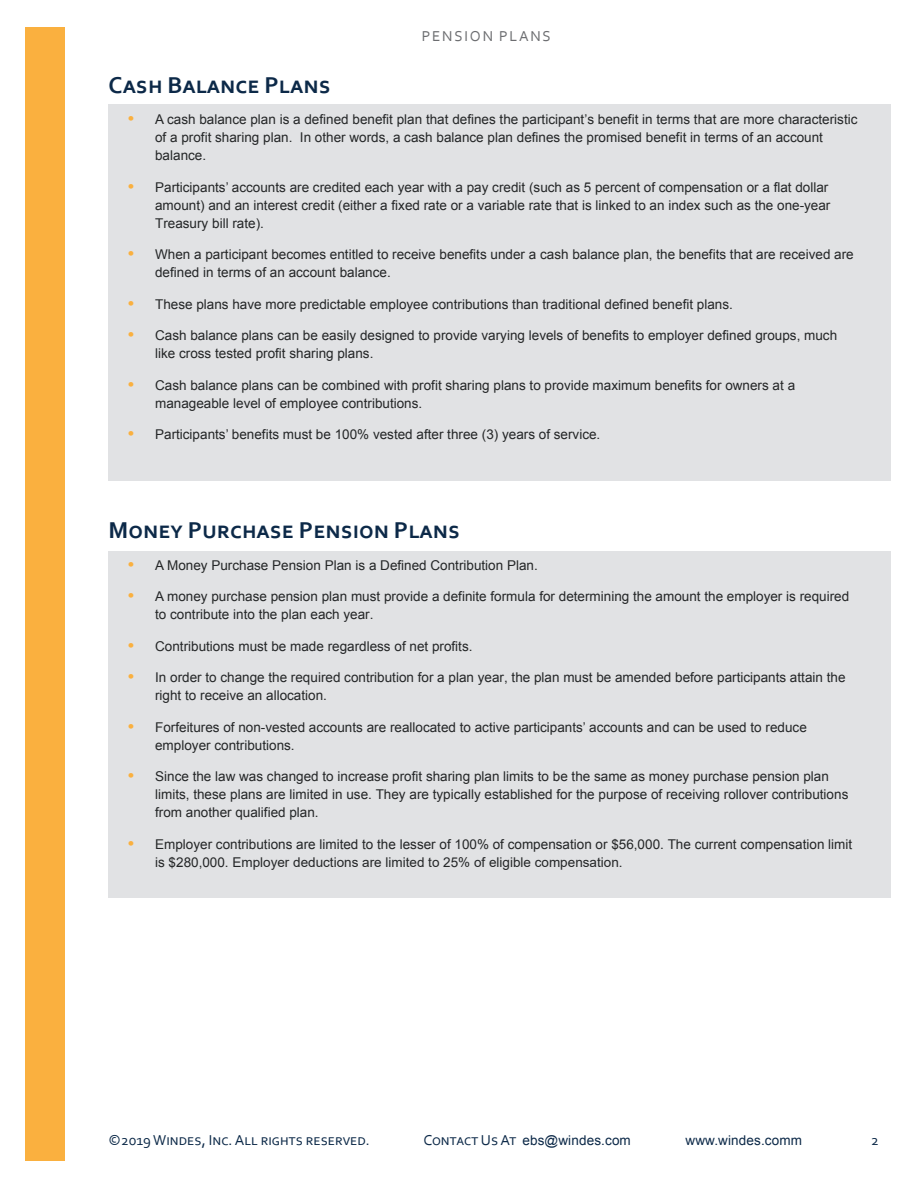
<style>
.page{position:relative;width:918px;height:1188px;background:#fff}
.page>*{position:absolute;margin:0;border:0;box-sizing:border-box;transform-origin:0 0}
.t1{font:700 24px "Corbel";color:#0c2948}
.t2{font:15px "Corbel";color:#0c2948}
.t3{font:15px "Corbel";letter-spacing:.12em;color:#6c6d70}
.t4{font:13.5px/18px "Arial";color:#242627}
.t5{font:13.5px "Arial";letter-spacing:.01em;color:#0c2948}
.s1{font-weight:700;font-size:16.5px;color:#fab03f}
.s2{font-family:"Corbel";font-size:15px}
</style>
<div class="page">
<div style="left:109px;top:105px;width:782px;height:376px;background:#e1e2e4"></div>
<div style="left:109px;top:551px;width:782px;height:347px;background:#e1e2e4"></div>
<div style="left:26px;top:27px;width:39px;height:1134px;background:#fab03f"></div>
<p class="t3" style="left:422px;top:27px;width:131px">Pension Plans</p>
<h1 class="t1" style="left:109px;top:70px;width:224px">Cash Balance Plans</h1>
<p class="t4" style="left:155px;top:111px;width:704px;text-indent:-27px"><span class="s1">•</span> A cash balance plan is a defined benefit plan that defines the participant’s benefit in terms that are more characteristic of a profit sharing plan. In other words, a cash balance plan defines the promised benefit in terms of an account balance.</p>
<p class="t4" style="left:155px;top:178px;width:677px;text-indent:-27px"><span class="s1">•</span> Participants’ accounts are credited each year with a pay credit (such as 5 percent of compensation or a flat dollar amount) and an interest credit (either a fixed rate or a variable rate that is linked to an index such as the one-year<br>Treasury bill rate).</p>
<p class="t4" style="left:155px;top:246px;width:700px;text-indent:-27px"><span class="s1">•</span> When a participant becomes entitled to receive benefits under a cash balance plan, the benefits that are received are defined in terms of an account balance.</p>
<p class="t4" style="left:128px;top:295px;width:606px"><span class="s1">•</span> These plans have more predictable employee contributions than traditional defined benefit plans.</p>
<p class="t4" style="left:155px;top:327px;width:684px;text-indent:-27px"><span class="s1">•</span> Cash balance plans can be easily designed to provide varying levels of benefits to employer defined groups, much like cross tested profit sharing plans.</p>
<p class="t4" style="left:155px;top:376px;width:642px;text-indent:-27px"><span class="s1">•</span> Cash balance plans can be combined with profit sharing plans to provide maximum benefits for owners at a manageable level of employee contributions.</p>
<p class="t4" style="left:128px;top:426px;width:474px"><span class="s1">•</span> Participants’ benefits must be 100% vested after three (3) years of service.</p>
<h1 class="t1" style="left:109px;top:515px;width:353px">Money Purchase Pension Plans</h1>
<p class="t4" style="left:128px;top:556px;width:411px"><span class="s1">•</span> A Money Purchase Pension Plan is a Defined Contribution Plan.</p>
<p class="t4" style="left:155px;top:588px;width:696px;text-indent:-27px"><span class="s1">•</span> A money purchase pension plan must provide a definite formula for determining the amount the employer is required to contribute into the plan each year.</p>
<p class="t4" style="left:128px;top:637px;width:346px"><span class="s1">•</span> Contributions must be made regardless of net profits.</p>
<p class="t4" style="left:155px;top:669px;width:692px;text-indent:-27px"><span class="s1">•</span> In order to change the required contribution for a plan year, the plan must be amended before participants attain the right to receive an allocation.</p>
<p class="t4" style="left:155px;top:718px;width:653px;text-indent:-27px"><span class="s1">•</span> Forfeitures of non-vested accounts are reallocated to active participants’ accounts and can be used to reduce employer contributions.</p>
<p class="t4" style="left:155px;top:768px;width:695px;text-indent:-27px"><span class="s1">•</span> Since the law was changed to increase profit sharing plan limits to be the same as money purchase pension plan limits, these plans are limited in use. They are typically established for the purpose of receiving rollover contributions from another qualified plan.</p>
<p class="t4" style="left:155px;top:835px;width:699px;text-indent:-27px"><span class="s1">•</span> Employer contributions are limited to the lesser of 100% of compensation or $56,000. The current compensation limit is $280,000. Employer deductions are limited to 25% of eligible compensation.</p>
<p class="t2" style="left:109px;top:1131px;width:263px">©2019Windes, Inc. All rights reserved.</p>
<p class="t5" style="left:423px;top:1132px;width:209px"><span class="s2">Contact Us At</span> ebs@windes.com</p>
<p class="t5" style="left:685px;top:1132px;width:118px">www.windes.comm</p>
<p class="t2" style="left:871px;top:1131px;width:9px">2</p>
</div>
